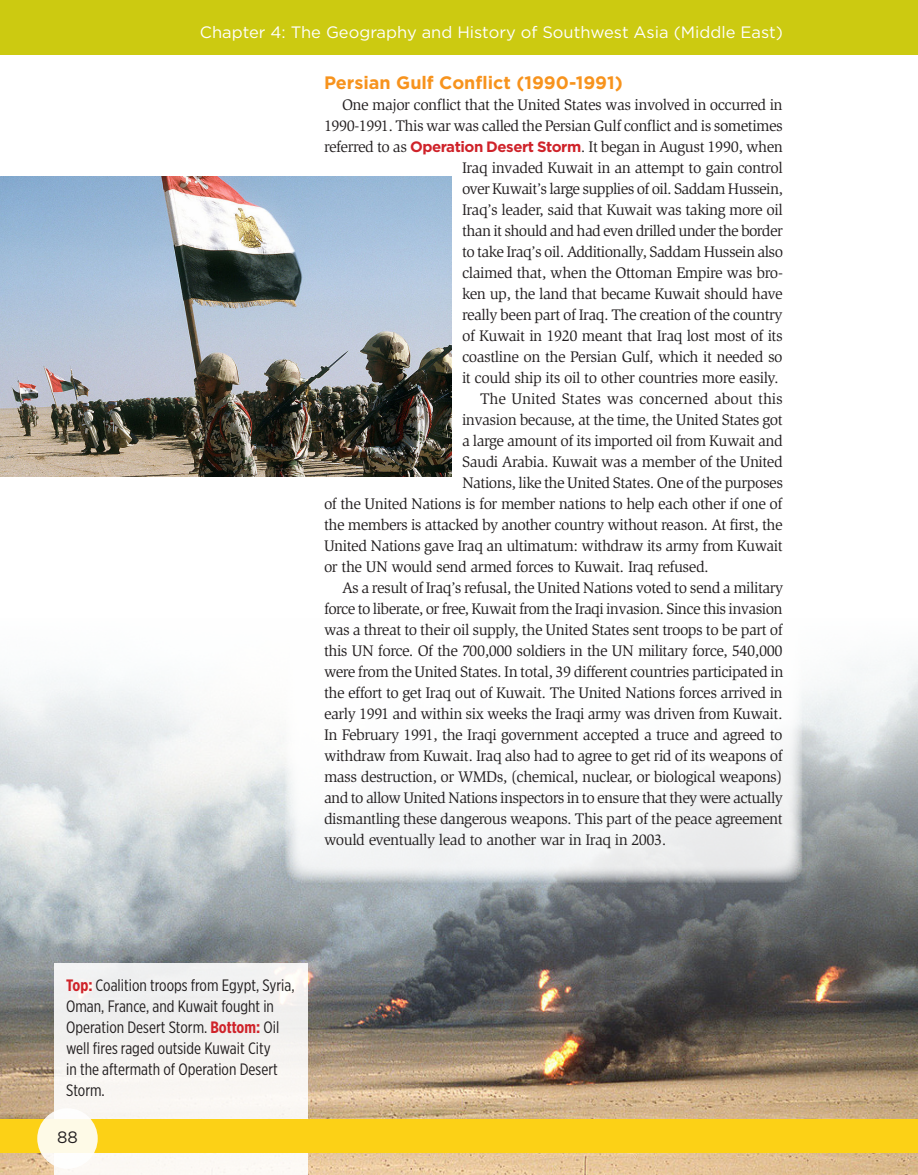
<style>
.page{position:relative;width:918px;height:1175px;background:#fff}
.page>*{position:absolute;margin:0;border:0;box-sizing:border-box;transform-origin:0 0}
.WS_-__C__Sub-subtitl{font:700 18px "Gotham";color:#f7931d}
.WS_-_Caption_txt{font:16.5px/21px "Gotham X Narrow";color:#231f20}
.PAGE_HEADER__right_s{font:16.5px "Gotham";color:#fff}
.PAGE_FOOTER__page_nu{font:16.5px "Gotham";color:#231f20}
.WS_-_body_copy_JUSTI{font:15.75px/21px "Slimbach Std";letter-spacing:-.03em;color:#231f20;text-align:right}
.WS_-_body_copy_JUSTI-2{font:15.75px "Slimbach Std";letter-spacing:-.01em;color:#231f20}
.s1{font-family:"Gotham";font-weight:700;font-size:15px;color:#cf232a}
.s2{font-weight:700;color:#cf232a}
</style>
<div class="page">
<img style="left:0;top:658px;width:918px;height:516px">
<div style="left:285px;top:379px;width:517px;height:504px;background:#fff;border-radius:18px"></div>
<div style="left:54px;top:963px;width:254px;height:211px;background:#f5f3f1"></div>
<img style="left:0;top:177px;width:451px;height:300px">
<div style="left:0;top:1119px;width:918px;height:33px;background:#fcd116"></div>
<div style="left:0;top:0;width:918px;height:54px;background:#ccca11"></div>
<svg style="left:37px;top:1108px;width:61px;height:60px;fill:#fefae7"></svg>
<p class="PAGE_HEADER__right_s" style="left:200px;top:22px;width:585px">Chapter 4: The Geography and History of Southwest Asia (Middle East)</p>
<p class="WS_-__C__Sub-subtitl" style="left:324px;top:70px;width:300px">Persian Gulf Conflict (1990-1991)</p>
<p class="WS_-_body_copy_JUSTI" style="left:324px;top:94px;width:461px">One major conflict that the United States was involved in occurred in 1990-1991. This war was called the Persian Gulf conflict and is sometimes referred to as <span class="s1">Operation Desert Storm</span>. It began in August 1990, when Iraq invaded Kuwait in an attempt to gain control<br>over Kuwait’s large supplies of oil. Saddam Hussein,<br>Iraq’s leader, said that Kuwait was taking more oil<br>than it should and had even drilled under the border<br>to take Iraq’s oil. Additionally, Saddam Hussein also<br>claimed that, when the Ottoman Empire was bro-<br>ken up, the land that became Kuwait should have<br>really been part of Iraq. The creation of the country<br>of Kuwait in 1920 meant that Iraq lost most of its<br>coastline on the Persian Gulf, which it needed so<br>it could ship its oil to other countries more easily.</p>
<p class="WS_-_body_copy_JUSTI-2" style="left:480px;top:389px;width:304px">The United States was concerned about this</p>
<p class="WS_-_body_copy_JUSTI" style="left:462px;top:409px;width:322px">invasion because, at the time, the United States got</p>
<p class="WS_-_body_copy_JUSTI" style="left:462px;top:430px;width:322px">a large amount of its imported oil from Kuwait and</p>
<p class="WS_-_body_copy_JUSTI" style="left:462px;top:451px;width:322px">Saudi Arabia. Kuwait was a member of the United</p>
<p class="WS_-_body_copy_JUSTI" style="left:462px;top:472px;width:323px">Nations, like the United States. One of the purposes</p>
<p class="WS_-_body_copy_JUSTI" style="left:324px;top:493px;width:460px">of the United Nations is for member nations to help each other if one of</p>
<p class="WS_-_body_copy_JUSTI" style="left:324px;top:514px;width:460px">the members is attacked by another country without reason. At first, the</p>
<p class="WS_-_body_copy_JUSTI" style="left:324px;top:535px;width:460px">United Nations gave Iraq an ultimatum: withdraw its army from Kuwait</p>
<p class="WS_-_body_copy_JUSTI" style="left:324px;top:556px;width:386px">or the UN would send armed forces to Kuwait. Iraq refused.</p>
<p class="WS_-_body_copy_JUSTI" style="left:324px;top:577px;width:461px;text-align:justify;text-indent:18px">As a result of Iraq’s refusal, the United Nations voted to send a military force to liberate, or free, Kuwait from the Iraqi invasion. Since this invasion was a threat to their oil supply, the United States sent troops to be part of this UN force. Of the 700,000 soldiers in the UN military force, 540,000 were from the United States. In total, 39 different countries participated in the effort to get Iraq out of Kuwait. The United Nations forces arrived in early 1991 and within six weeks the Iraqi army was driven from Kuwait.<br>In February 1991, the Iraqi government accepted a truce and agreed to withdraw from Kuwait. Iraq also had to agree to get rid of its weapons of mass destruction, or WMDs, (chemical, nuclear, or biological weapons) and to allow United Nations inspectors in to ensure that they were actually dismantling these dangerous weapons. This part of the peace agreement would eventually lead to another war in Iraq in 2003.</p>
<p class="WS_-_Caption_txt" style="left:66px;top:974px;width:230px"><span class="s2">Top:</span> Coalition troops from Egypt, Syria,<br>Oman, France, and Kuwait fought in<br>Operation Desert Storm. <span class="s2">Bottom:</span> Oil well fires raged outside Kuwait City<br>in the aftermath of Operation Desert<br>Storm.</p>
<p class="PAGE_FOOTER__page_nu" style="left:57px;top:1126px;width:22px">88</p>
</div>
